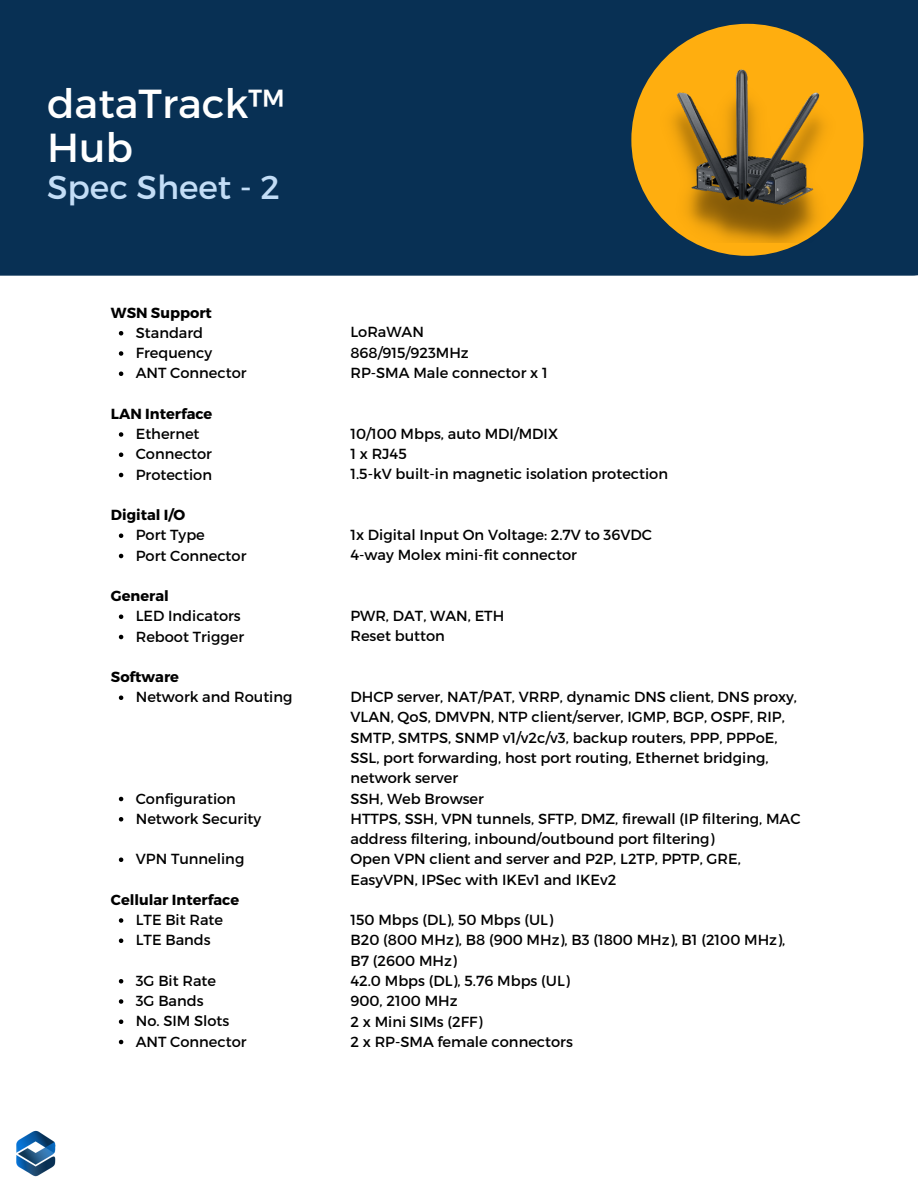
<style>
.page{position:relative;width:918px;height:1188px;background:#fff}
.page>*{position:absolute;margin:0;border:0;box-sizing:border-box;transform-origin:0 0}
.t1{font:40.5px/43.8px "Montserrat";color:#fff}
.t2{font:33px "Montserrat";color:#c3ddf6}
.t3{font:14.55px/20.2px "Montserrat";color:#000}
.t4{font:700 14.55px "Montserrat";color:#000}
</style>
<div class="page">
<div style="left:0;top:0;width:918px;height:276px;background:#083054"></div>
<img style="left:16px;top:1130px;width:40px;height:47px">
<img style="left:631px;top:23px;width:233px;height:220px">
<svg style="left:119px;top:331px;width:4px;height:5px"></svg>
<svg style="left:119px;top:351px;width:4px;height:5px"></svg>
<svg style="left:119px;top:372px;width:4px;height:4px"></svg>
<svg style="left:119px;top:432px;width:4px;height:5px"></svg>
<svg style="left:119px;top:453px;width:4px;height:4px"></svg>
<svg style="left:119px;top:473px;width:4px;height:4px"></svg>
<svg style="left:119px;top:534px;width:4px;height:4px"></svg>
<svg style="left:119px;top:554px;width:4px;height:4px"></svg>
<svg style="left:119px;top:615px;width:4px;height:4px"></svg>
<svg style="left:119px;top:635px;width:4px;height:4px"></svg>
<svg style="left:119px;top:696px;width:4px;height:4px"></svg>
<svg style="left:119px;top:797px;width:4px;height:4px"></svg>
<svg style="left:119px;top:817px;width:4px;height:5px"></svg>
<svg style="left:119px;top:858px;width:4px;height:4px"></svg>
<svg style="left:119px;top:918px;width:4px;height:5px"></svg>
<svg style="left:119px;top:939px;width:4px;height:4px"></svg>
<svg style="left:119px;top:979px;width:4px;height:5px"></svg>
<svg style="left:119px;top:999px;width:4px;height:5px"></svg>
<svg style="left:119px;top:1020px;width:4px;height:4px"></svg>
<svg style="left:119px;top:1040px;width:4px;height:4px"></svg>
<h1 class="t1" style="left:47px;top:80px;width:239px">dataTrack™<br>Hub</h1>
<h2 class="t2" style="left:47px;top:166px;width:234px">Spec Sheet - 2</h2>
<p class="t4" style="left:111px;top:303px;width:102px">WSN Support</p>
<p class="t3" style="left:136px;top:322px;width:112px">Standard<br>Frequency<br>ANT Connector</p>
<p class="t4" style="left:111px;top:404px;width:103px">LAN Interface</p>
<p class="t3" style="left:136px;top:423px;width:78px">Ethernet<br>Connector<br>Protection</p>
<p class="t4" style="left:111px;top:505px;width:76px">Digital I/O</p>
<p class="t3" style="left:136px;top:524px;width:112px">Port Type<br>Port Connector</p>
<p class="t4" style="left:111px;top:586px;width:59px">General</p>
<p class="t3" style="left:136px;top:605px;width:110px">LED Indicators<br>Reboot Trigger</p>
<p class="t4" style="left:111px;top:667px;width:70px">Software</p>
<p class="t3" style="left:136px;top:686px;width:158px">Network and Routing</p>
<p class="t3" style="left:136px;top:787px;width:127px">Configuration<br>Network Security</p>
<p class="t3" style="left:136px;top:848px;width:110px">VPN Tunneling</p>
<p class="t4" style="left:111px;top:890px;width:130px">Cellular Interface</p>
<p class="t3" style="left:136px;top:909px;width:89px">LTE Bit Rate<br>LTE Bands</p>
<p class="t3" style="left:136px;top:970px;width:112px">3G Bit Rate<br>3G Bands<br>No. SIM Slots<br>ANT Connector</p>
<p class="t3" style="left:350px;top:321px;width:199px">LoRaWAN<br>868/915/923MHz<br>RP-SMA Male connector x 1</p>
<p class="t3" style="left:350px;top:423px;width:319px">10/100 Mbps, auto MDI/MDIX<br>1 x RJ45<br>1.5-kV built-in magnetic isolation protection</p>
<p class="t3" style="left:350px;top:524px;width:303px">1x Digital Input On Voltage: 2.7V to 36VDC<br>4-way Molex mini-fit connector</p>
<p class="t3" style="left:350px;top:605px;width:155px">PWR, DAT, WAN, ETH<br>Reset button</p>
<p class="t3" style="left:350px;top:686px;width:452px">DHCP server, NAT/PAT, VRRP, dynamic DNS client, DNS proxy, VLAN, QoS, DMVPN, NTP client/server, IGMP, BGP, OSPF, RIP, SMTP, SMTPS, SNMP v1/v2c/v3, backup routers, PPP, PPPoE, SSL, port forwarding, host port routing, Ethernet bridging, network server<br>SSH, Web Browser<br>HTTPS, SSH, VPN tunnels, SFTP, DMZ, firewall (IP filtering, MAC address filtering, inbound/outbound port filtering)<br>Open VPN client and server and P2P, L2TP, PPTP, GRE, EasyVPN, IPSec with IKEv1 and IKEv2</p>
<p class="t3" style="left:350px;top:909px;width:436px">150 Mbps (DL), 50 Mbps (UL)<br>B20 (800 MHz), B8 (900 MHz), B3 (1800 MHz), B1 (2100 MHz),<br>B7 (2600 MHz)<br>42.0 Mbps (DL), 5.76 Mbps (UL)<br>900, 2100 MHz<br>2 x Mini SIMs (2FF)<br>2 x RP-SMA female connectors</p>
</div>
